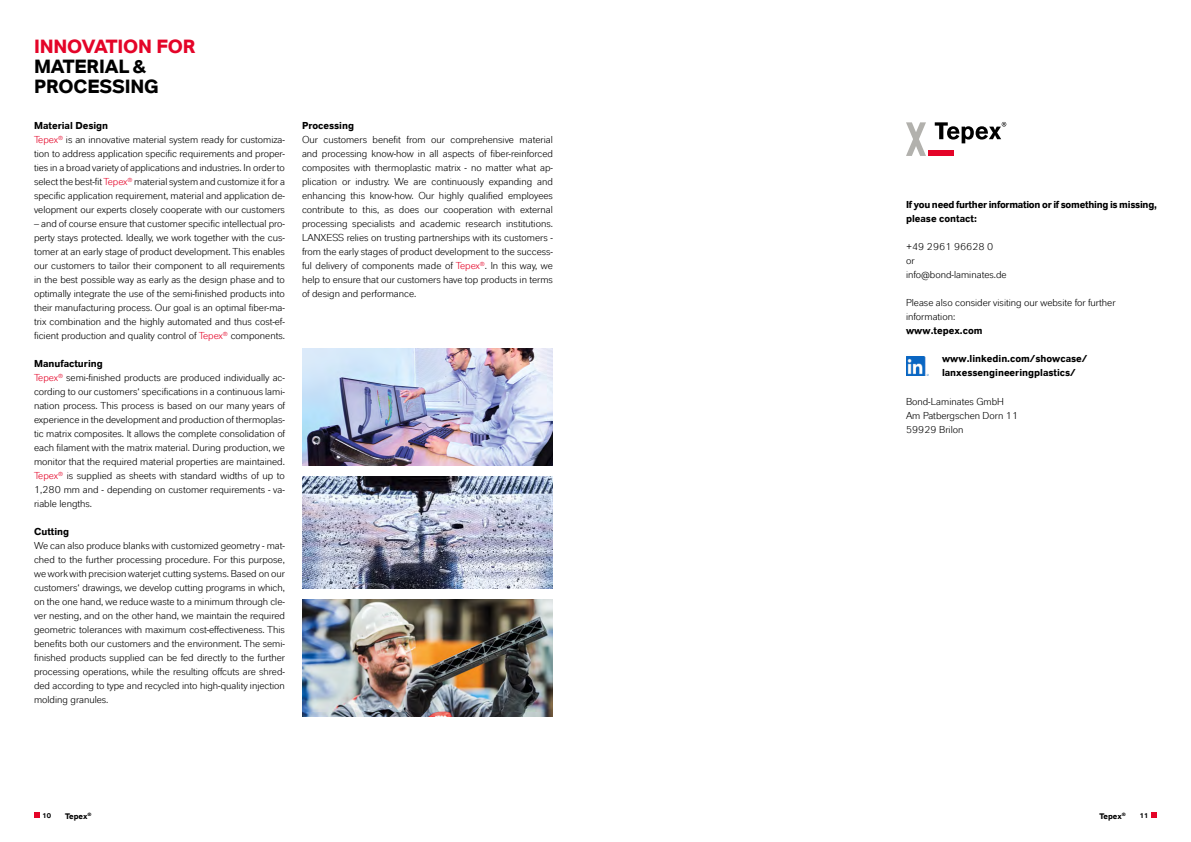
<style>
.page{position:relative;width:1191px;height:842px;background:#fff}
.page>*{position:absolute;margin:0;border:0;box-sizing:border-box;transform-origin:0 0}
.t1{font:700 19px/20px "Lanxess";letter-spacing:-.01em;color:#000}
.t2{font:700 19px "Lanxess";letter-spacing:-.01em;color:#e40428}
.t3{font:10px/14px "Lanxess";color:#000}
.t4{font:700 10px/14px "Lanxess";color:#000}
.t5{font:700 10px/14px "Lanxess";letter-spacing:-.025em;color:#000}
.t6{font:700 8px "Lanxess";color:#000}
.t7{font:700 7px "Lanxess";color:#000}
.s1{font-weight:700}
.s2{color:#e40428}
</style>
<div class="page">
<svg style="left:934px;top:122px;width:72px;height:21px"></svg>
<div style="left:928px;top:151px;width:25px;height:5px;background:#e40428"></div>
<svg style="left:906px;top:122px;width:20px;height:34px"></svg>
<svg style="left:1151px;top:812px;width:6px;height:6px"></svg>
<svg style="left:34px;top:812px;width:6px;height:6px"></svg>
<img style="left:302px;top:349px;width:251px;height:117px">
<img style="left:302px;top:476px;width:251px;height:113px">
<img style="left:302px;top:599px;width:251px;height:118px">
<img style="left:906px;top:357px;width:23px;height:19px">
<h1 class="t2" style="left:34px;top:33px;width:163px">INNOVATION FOR</h1>
<h1 class="t1" style="left:34px;top:55px;width:126px">MATERIAL &amp;<br>PROCESSING</h1>
<p class="t3" style="left:34px;top:118px;width:252px"><span class="s1">Material Design<br></span><span class="s2">Tepex</span><sup>®</sup> is an innovative material system ready for customiza&shy;tion to address application specific requirements and proper&shy;ties in a broad variety of applications and industries. In order to select the best-fit <span class="s2">Tepex</span><sup>®</sup> material system and customize it for a specific application requirement, material and application de&shy;velopment our experts closely cooperate with our customers</p>
<p class="t3" style="left:34px;top:216px;width:252px;text-align:justify">– and of course ensure that customer specific intellectual pro&shy;perty stays protected. Ideally, we work together with the cus&shy;tomer at an early stage of product development. This enables our customers to tailor their component to all requirements in the best possible way as early as the design phase and to optimally integrate the use of the semi-finished products into their manufacturing process. Our goal is an optimal fiber-ma&shy;trix combination and the highly automated and thus cost-ef&shy;ficient production and quality control of <span class="s2">Tepex</span><sup>®</sup> components.</p>
<p class="t3" style="left:34px;top:356px;width:253px"><span class="s1">Manufacturing<br></span><span class="s2">Tepex</span><sup>®</sup> semi-finished products are produced individually ac&shy;cording to our customers‘ specifications in a continuous lami&shy;nation process. This process is based on our many years of experience in the development and production of thermoplas&shy;tic matrix composites. It allows the complete consolidation of each filament with the matrix material. During production, we monitor that the required material properties are maintained.<br><span class="s2">Tepex</span><sup>®</sup> is supplied as sheets with standard widths of up to 1,280 mm and - depending on customer requirements - va&shy;riable lengths.</p>
<p class="t4" style="left:34px;top:524px;width:37px">Cutting</p>
<p class="t3" style="left:34px;top:538px;width:253px;text-align:justify">We can also produce blanks with customized geometry - mat&shy;ched to the further processing procedure. For this purpose, we work with precision waterjet cutting systems. Based on our customers‘ drawings, we develop cutting programs in which, on the one hand, we reduce waste to a minimum through cle&shy;ver nesting, and on the other hand, we maintain the required geometric tolerances with maximum cost-effectiveness. This benefits both our customers and the environment. The semi&shy;finished products supplied can be fed directly to the further processing operations, while the resulting offcuts are shred&shy;ded according to type and recycled into high-quality injection molding granules.</p>
<p class="t4" style="left:302px;top:118px;width:54px">Processing</p>
<p class="t3" style="left:302px;top:132px;width:252px;text-align:justify">Our customers benefit from our comprehensive material and processing know-how in all aspects of fiber-reinforced composites with thermoplastic matrix - no matter what ap&shy;plication or industry. We are continuously expanding and enhancing this know-how. Our highly qualified employees contribute to this, as does our cooperation with external processing specialists and academic research institutions.<br>LANXESS relies on trusting partnerships with its customers - from the early stages of product development to the success&shy;ful delivery of components made of <span class="s2">Tepex</span><sup>®</sup>. In this way, we help to ensure that our customers have top products in terms of design and performance.</p>
<p class="t5" style="left:906px;top:197px;width:252px">If you need further information or if something is missing, please contact:</p>
<p class="t3" style="left:906px;top:240px;width:102px">+49 2961 96628 0<br>or info@bond-laminates.de</p>
<p class="t3" style="left:906px;top:296px;width:211px">Please also consider visiting our website for further information:</p>
<p class="t4" style="left:906px;top:323px;width:78px">www.tepex.com</p>
<p class="t4" style="left:942px;top:351px;width:147px">www.linkedin.com/showcase/ lanxessengineeringplastics/</p>
<p class="t3" style="left:906px;top:394px;width:114px">Bond-Laminates GmbH<br>Am Patbergschen Dorn 11<br>59929 Brilon</p>
<p class="t7" style="left:43px;top:810px;width:10px">10</p>
<p class="t6" style="left:65px;top:810px;width:28px">Tepex<sup>®</sup></p>
<p class="t6" style="left:1099px;top:810px;width:28px">Tepex<sup>®</sup></p>
<p class="t7" style="left:1139px;top:810px;width:10px">11</p>
</div>
